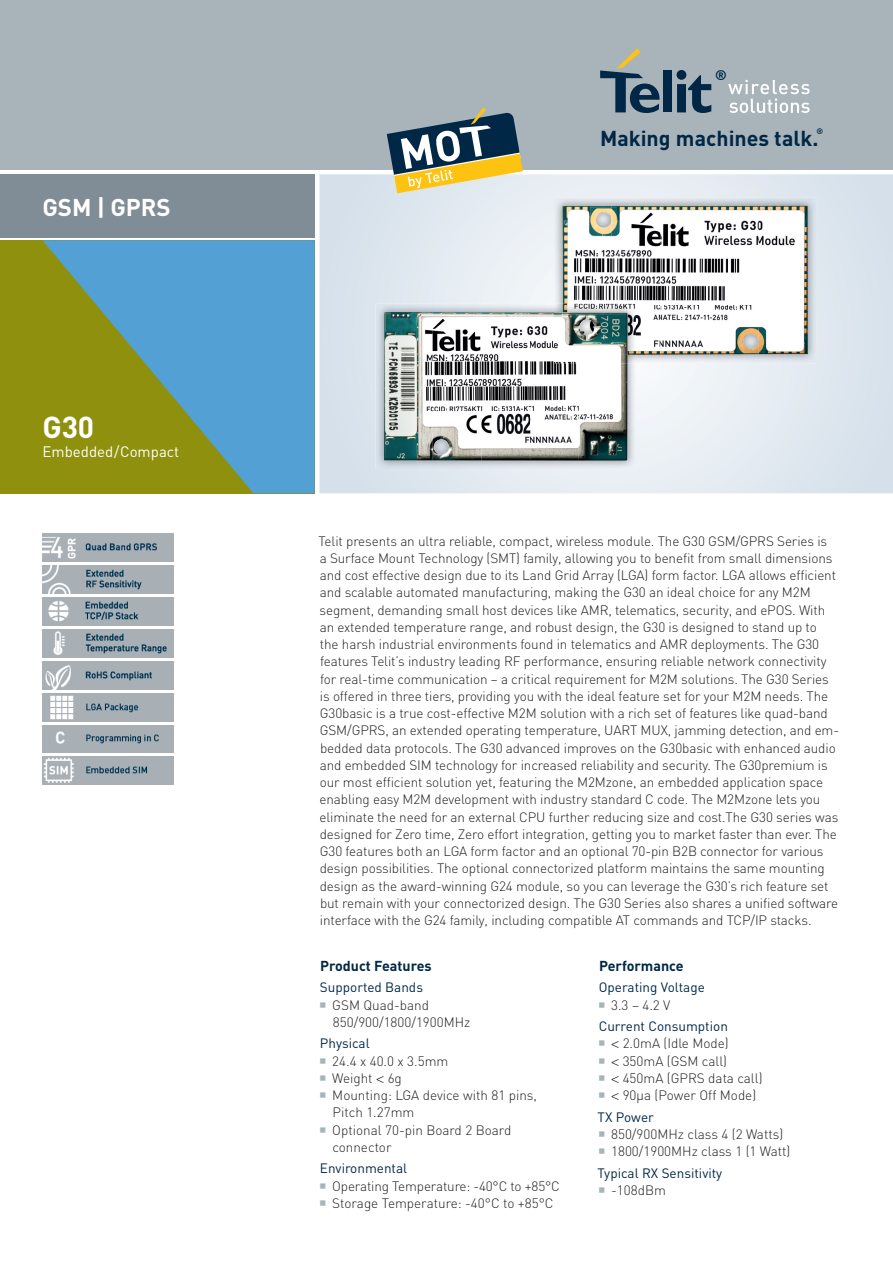
<style>
.page{position:relative;width:893px;height:1263px;background:#fff}
.page>*{position:absolute;margin:0;border:0;box-sizing:border-box;transform-origin:0 0}
.t1{font:700 30px "DIN";color:#fff}
.t2{font:700 24px "DIN";letter-spacing:-.005em;color:#fff}
.t3{font:700 21.3px "DIN";color:#002846}
.t4{font:15px "DIN";color:#fff}
.t5{font:700 14.25px "DIN";color:#002846}
.t6{font:700 13.8px "DIN";color:#002846}
.t7{font:300 13.5px/17.2px "DIN";letter-spacing:-.01em;color:#231f20}
.t8{font:13.5px/21.5px "DIN";color:#002846}
.t9{font:700 7.95px "DIN";color:#002846}
.s1{color:#a8b3ba}
.s2{font-family:"Helvetica Neue"}
.s3{font-weight:300;color:#231f20}
.s4{font-weight:400;color:#002846}
</style>
<div class="page">
<div style="left:0;top:240px;width:315px;height:253px;background:#8f900e"></div>
<svg style="left:43px;top:240px;width:272px;height:253px;fill:#52a0d4"></svg>
<div style="left:0;top:174px;width:315px;height:64px;background:#808c96"></div>
<div style="left:0;top:0;width:893px;height:169px;background:#a8b3ba"></div>
<div style="left:663px;top:70px;width:9px;height:42px;background:#002846"></div>
<svg style="left:677px;top:70px;width:34px;height:43px"></svg>
<svg style="left:600px;top:48px;width:60px;height:65px"></svg>
<svg style="left:728px;top:80px;width:82px;height:33px"></svg>
<svg style="left:320px;top:174px;width:573px;height:319px;background:#e0e8ef"></svg>
<svg style="left:387px;top:107px;width:136px;height:86px"></svg>
<img style="left:43px;top:534px;width:131px;height:28px">
<img style="left:43px;top:566px;width:131px;height:27px">
<img style="left:43px;top:597px;width:131px;height:28px">
<img style="left:43px;top:629px;width:131px;height:28px">
<img style="left:43px;top:661px;width:131px;height:28px">
<img style="left:43px;top:693px;width:131px;height:28px">
<img style="left:43px;top:725px;width:131px;height:28px">
<img style="left:43px;top:757px;width:131px;height:28px">
<img style="left:554px;top:197px;width:262px;height:166px">
<img style="left:562px;top:206px;width:246px;height:98px">
<img style="left:636px;top:304px;width:172px;height:51px">
<img style="left:376px;top:304px;width:260px;height:165px">
<img style="left:554px;top:304px;width:82px;height:59px">
<img style="left:562px;top:304px;width:37px;height:8px">
<img style="left:384px;top:312px;width:170px;height:49px">
<img style="left:384px;top:361px;width:195px;height:50px">
<img style="left:579px;top:363px;width:48px;height:48px">
<img style="left:384px;top:411px;width:243px;height:50px">
<img style="left:554px;top:312px;width:37px;height:51px">
<img style="left:591px;top:355px;width:36px;height:8px">
<img style="left:562px;top:312px;width:65px;height:43px">
<h2 class="t2" style="left:43px;top:192px;width:130px">GSM | GPRS</h2>
<h1 class="t1" style="left:43px;top:407px;width:53px">G30</h1>
<p class="t4" style="left:43px;top:442px;width:138px">Embedded/Compact</p>
<p class="t6" style="left:715px;top:66px;width:13px">®</p>
<h3 class="t3" style="left:600px;top:125px;width:220px">Making machines talk.</h3>
<p class="t9" style="left:817px;top:126px;width:8px">®</p>
<p class="t7" style="left:319px;top:532px;width:522px">Telit presents an ultra reliable, compact, wireless module. The G30 GSM/GPRS Series is<br>a Surface Mount Technology (SMT) family, allowing you to benefit from small dimensions and cost effective design due to its Land Grid Array (LGA) form factor. LGA allows efficient and scalable automated manufacturing, making the G30 an ideal choice for any M2M segment, demanding small host devices like AMR, telematics, security, and ePOS. With an extended temperature range, and robust design, the G30 is designed to stand up to<br>the harsh industrial environments found in telematics and AMR deployments. The G30 features Telit’s industry leading RF performance, ensuring reliable network connectivity for real-time communication – a critical requirement for M2M solutions. The G30 Series is offered in three tiers, providing you with the ideal feature set for your M2M needs. The G30basic is a true cost-effective M2M solution with a rich set of features like quad-band GSM/GPRS, an extended operating temperature, UART MUX, jamming detection, and em&shy;bedded data protocols. The G30 advanced improves on the G30basic with enhanced audio and embedded SIM technology for increased reliability and security. The G30premium is our most efficient solution yet, featuring the M2Mzone, an embedded application space enabling easy M2M development with industry standard C code. The M2Mzone lets you eliminate the need for an external CPU further reducing size and cost.The G30 series was designed for Zero time, Zero effort integration, getting you to market faster than ever. The G30 features both an LGA form factor and an optional 70-pin B2B connector for various design possibilities. The optional connectorized platform maintains the same mounting design as the award-winning G24 module, so you can leverage the G30’s rich feature set but remain with your connectorized design. The G30 Series also shares a unified software interface with the G24 family, including compatible AT commands and TCP/IP stacks.</p>
<p class="t5" style="left:320px;top:956px;width:113px">Product Features</p>
<p class="t8" style="left:320px;top:976px;width:105px">Supported Bands</p>
<p class="t7" style="left:333px;top:996px;width:139px;text-indent:-14px"><span class="s1">○</span> GSM Quad-band<br>850/900/1800/1900MHz</p>
<p class="t8" style="left:320px;top:1032px;width:51px">Physical</p>
<p class="t7" style="left:319px;top:1052px;width:131px"><span class="s1">○</span> 24.4 x 40.0 x 3.5mm</p>
<p class="t7" style="left:319px;top:1069px;width:84px"><span class="s1">○</span> Weight <span class="s2">&lt;</span> 6g</p>
<p class="t7" style="left:333px;top:1086px;width:206px;text-indent:-13px"><span class="s1">○</span> Mounting: LGA device with 81 pins,<br>Pitch 1.27mm</p>
<p class="t7" style="left:332px;top:1121px;width:180px;text-indent:-13px"><span class="s1">○</span> Optional 70-pin Board 2 Board connector</p>
<p class="t8" style="left:320px;top:1157px;width:89px">Environmental</p>
<p class="t7" style="left:319px;top:1177px;width:242px"><span class="s1">○</span> Operating Temperature: -40°C to +85°C</p>
<p class="t7" style="left:319px;top:1194px;width:236px"><span class="s1">○</span> Storage Temperature: -40°C to +85°C</p>
<p class="t5" style="left:599px;top:956px;width:86px">Performance</p>
<p class="t8" style="left:599px;top:976px;width:108px">Operating Voltage</p>
<p class="t8" style="left:598px;top:994px;width:131px"><span class="s1">○</span> <span class="s3">3.3 – 4.2 V<br></span>Current Consumption</p>
<p class="t7" style="left:598px;top:1035px;width:132px"><span class="s1">○</span> <span class="s2">&lt;</span> 2.0mA (Idle Mode)</p>
<p class="t7" style="left:598px;top:1052px;width:131px"><span class="s1">○</span> <span class="s2">&lt;</span> 350mA (GSM call)</p>
<p class="t7" style="left:598px;top:1069px;width:166px"><span class="s1">○</span> <span class="s2">&lt;</span> 450mA (GPRS data call)</p>
<p class="t7" style="left:598px;top:1084px;width:160px;line-height:21.5px"><span class="s1">○</span> <span class="s2">&lt;</span> 90µa (Power Off Mode)<br><span class="s4">TX Power</span></p>
<p class="t7" style="left:598px;top:1125px;width:187px"><span class="s1">○</span> 850/900MHz class 4 (2 Watts)</p>
<p class="t7" style="left:598px;top:1140px;width:194px;line-height:21.5px"><span class="s1">○</span> 1800/1900MHz class 1 (1 Watt)<br><span class="s4">Typical RX Sensitivity</span></p>
<p class="t7" style="left:598px;top:1181px;width:69px"><span class="s1">○</span> -108dBm</p>
</div>
